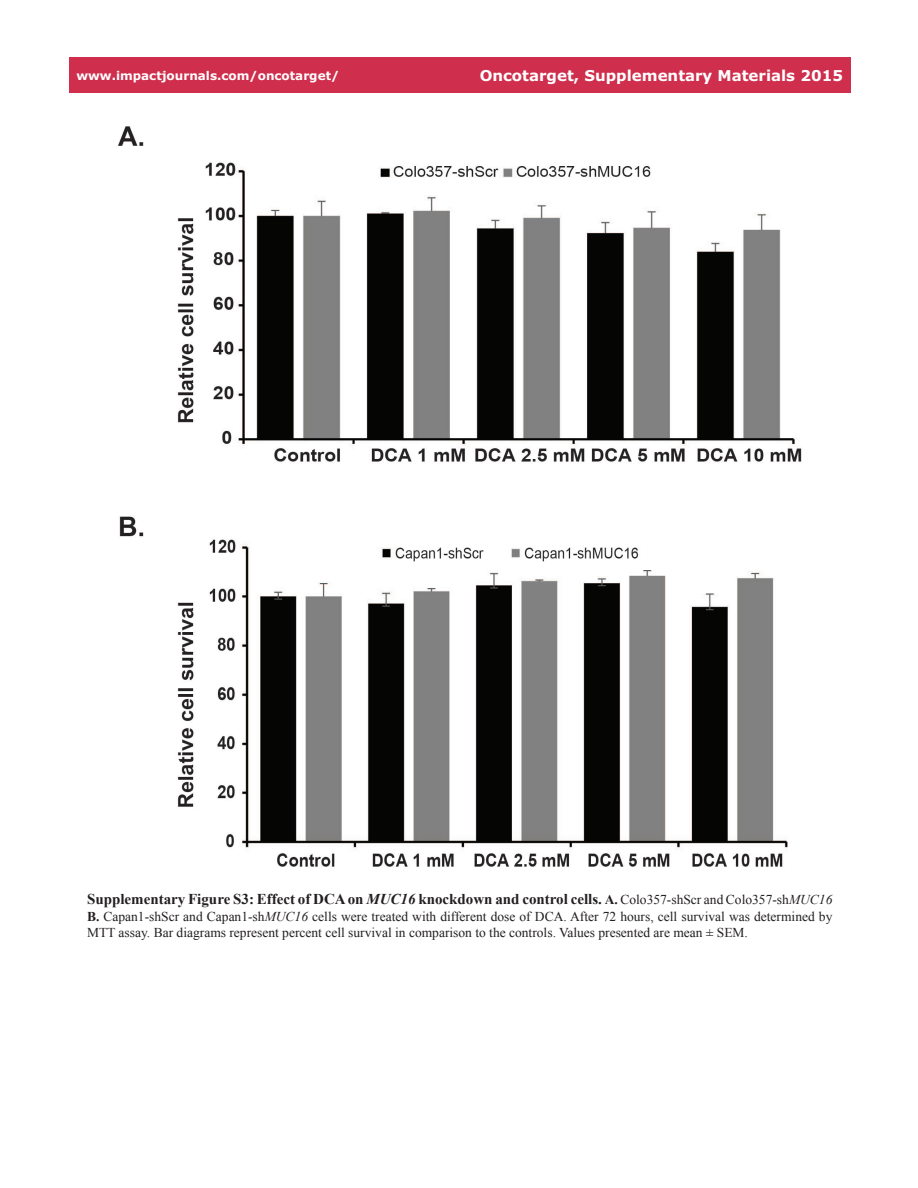
<style>
.page{position:relative;width:918px;height:1188px;background:#fff}
.page>*{position:absolute;margin:0;border:0;box-sizing:border-box;transform-origin:0 0}
.FigureText{font:700 15px "Times New Roman";color:#231f20}
.t1{font:700 15px "Verdana";color:#fff}
.FigureText-2{font:13.5px/16.2px "Times New Roman";color:#231f20}
.t2{font:700 12px "Verdana";color:#fff}
.s1{font-style:italic}
.s2{font-size:13.5px}
.s3{font-weight:400;font-size:13.5px}
.s4{font-weight:400;font-style:italic;font-size:13.5px}
.s5{font-weight:700}
</style>
<div class="page">
<div style="left:69px;top:57px;width:781px;height:36px;background:#cf2e4c"></div>
<img style="left:118px;top:127px;width:683px;height:740px">
<p class="t2" style="left:76px;top:68px;width:264px">www.impactjournals.com/oncotarget/</p>
<p class="t1" style="left:480px;top:66px;width:365px">Oncotarget, Supplementary Materials 2015</p>
<p class="FigureText" style="left:87px;top:889px;width:747px">Supplementary Figure S3: Effect of DCA on <span class="s1">MUC16</span> knockdown and control cells. <span class="s2">A.</span> <span class="s3">Colo357-shScr and Colo357-sh</span><span class="s4">MUC16</span></p>
<p class="FigureText-2" style="left:87px;top:908px;width:747px"><span class="s5">B.</span> Capan1-shScr and Capan1-sh<span class="s1">MUC16</span> cells were treated with different dose of DCA. After 72 hours, cell survival was determined by<br>MTT assay. Bar diagrams represent percent cell survival in comparison to the controls. Values presented are mean ± SEM.</p>
</div>
